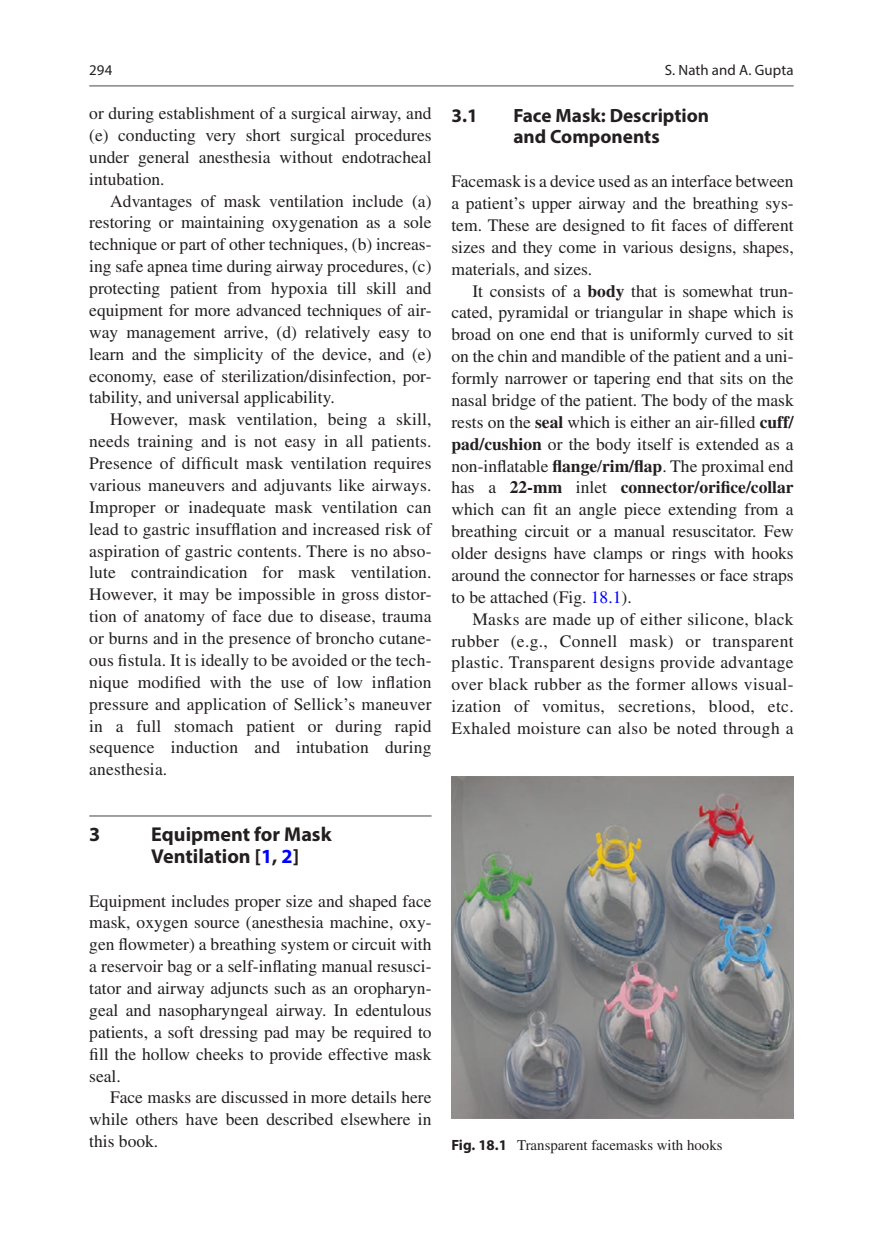
<style>
.page{position:relative;width:883px;height:1260px;background:#fff}
.page>*{position:absolute;margin:0;border:0;box-sizing:border-box;transform-origin:0 0}
._1_hd{font:700 20.12px/21.9px "Myriad Pro";color:#231f20}
._2_hd{font:700 19.25px/21.9px "Myriad Pro";color:#231f20}
.Text{font:17.5px/21.9px "Times LT Std";color:#231f20;text-align:justify}
.Text_flush{font:17.5px/21.9px "Times LT Std";color:#231f20;text-align:justify}
.t1{font:14.88px "Times LT Std";color:#231f20}
.t2{font:14.88px "Myriad Pro";letter-spacing:.005em;color:#231f20}
.s1{font-weight:700}
.s2{color:#00f}
.s3{font-family:"Myriad Pro";font-weight:700}
</style>
<div class="page">
<hr style="left:89px;top:815px;width:343px;height:2px;background:#939598">
<img style="left:452px;top:777px;width:341px;height:342px">
<hr style="left:89px;top:85px;width:705px;height:2px;background:#939598">
<p class="t2" style="left:89px;top:61px;width:25px">294</p>
<p class="Text_flush" style="left:89px;top:102px;width:344px">or during establishment of a surgical airway, and (e) conducting very short surgical procedures under general anesthesia without endotracheal intubation.</p>
<p class="Text" style="left:89px;top:190px;width:344px;text-indent:21px">Advantages of mask ventilation include (a) restoring or maintaining oxygenation as a sole technique or part of other techniques, (b) increas&shy;ing safe apnea time during airway procedures, (c) protecting patient from hypoxia till skill and equipment for more advanced techniques of air&shy;way management arrive, (d) relatively easy to learn and the simplicity of the device, and (e) economy, ease of sterilization/disinfection, por&shy;tability, and universal applicability.</p>
<p class="Text" style="left:89px;top:408px;width:344px;text-indent:21px">However, mask ventilation, being a skill, needs training and is not easy in all patients.<br>Presence of difficult mask ventilation requires various maneuvers and adjuvants like airways.<br>Improper or inadequate mask ventilation can lead to gastric insufflation and increased risk of aspiration of gastric contents. There is no abso&shy;lute contraindication for mask ventilation.<br>However, it may be impossible in gross distor&shy;tion of anatomy of face due to disease, trauma or burns and in the presence of broncho cutane&shy;ous fistula. It is ideally to be avoided or the tech&shy;nique modified with the use of low inflation pressure and application of Sellick’s maneuver in a full stomach patient or during rapid sequence induction and intubation during anesthesia.</p>
<p class="t2" style="left:665px;top:61px;width:130px">S. Nath and A. Gupta</p>
<h3 class="_2_hd" style="left:451px;top:103px;width:28px">3.1</h3>
<h3 class="_2_hd" style="left:513px;top:103px;width:197px">Face Mask: Description and Components</h3>
<p class="Text_flush" style="left:451px;top:170px;width:344px">Facemask is a device used as an interface between a patient’s upper airway and the breathing sys&shy;tem. These are designed to fit faces of different sizes and they come in various designs, shapes, materials, and sizes.</p>
<p class="Text" style="left:451px;top:280px;width:344px;text-indent:21px">It consists of a <span class="s1">body</span> that is somewhat trun&shy;cated, pyramidal or triangular in shape which is broad on one end that is uniformly curved to sit on the chin and mandible of the patient and a uni&shy;formly narrower or tapering end that sits on the nasal bridge of the patient. The body of the mask rests on the <span class="s1">seal</span> which is either an air-filled <span class="s1">cuff/ pad/cushion</span> or the body itself is extended as a non-inflatable <span class="s1">flange</span>/<span class="s1">rim/flap</span>. The proximal end has a <span class="s1">22-mm</span> inlet <span class="s1">connector/orifice/collar </span>which can fit an angle piece extending from a breathing circuit or a manual resuscitator. Few older designs have clamps or rings with hooks around the connector for harnesses or face straps to be attached (Fig. <span class="s2">18.1</span>).</p>
<p class="Text" style="left:451px;top:608px;width:344px;text-indent:21px">Masks are made up of either silicone, black rubber (e.g., Connell mask) or transparent plastic. Transparent designs provide advantage over black rubber as the former allows visual&shy;ization of vomitus, secretions, blood, etc.<br>Exhaled moisture can also be noted through a</p>
<h2 class="_1_hd" style="left:89px;top:823px;width:13px">3</h2>
<h2 class="_1_hd" style="left:151px;top:823px;width:182px">Equipment for Mask<br>Ventilation [<span class="s2">1</span>, <span class="s2">2</span>]</h2>
<p class="Text_flush" style="left:89px;top:890px;width:344px">Equipment includes proper size and shaped face mask, oxygen source (anesthesia machine, oxy&shy;gen flowmeter) a breathing system or circuit with a reservoir bag or a self-inflating manual resusci&shy;tator and airway adjuncts such as an oropharyn&shy;geal and nasopharyngeal airway. In edentulous patients, a soft dressing pad may be required to fill the hollow cheeks to provide effective mask seal.</p>
<p class="Text" style="left:89px;top:1087px;width:344px;text-indent:21px">Face masks are discussed in more details here while others have been described elsewhere in this book.</p>
<p class="t1" style="left:451px;top:1137px;width:273px"><span class="s3">Fig. 18.1</span> Transparent facemasks with hooks</p>
</div>
